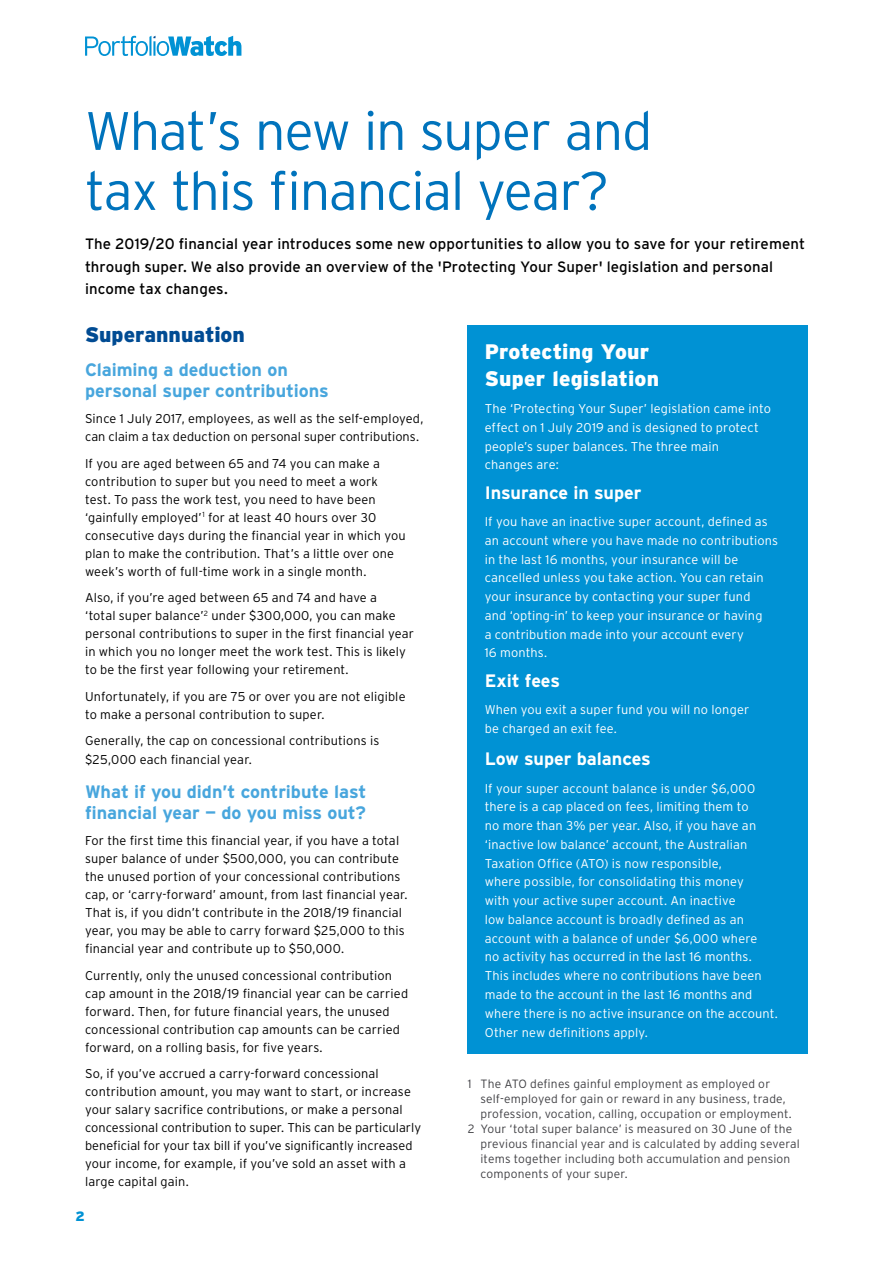
<style>
.page{position:relative;width:893px;height:1263px;background:#fff}
.page>*{position:absolute;margin:0;border:0;box-sizing:border-box;transform-origin:0 0}
.t1{font:300 54px/60px "Interstate";letter-spacing:-.03em;color:#0073bc}
.t2{font:900 21px/27px "Interstate";letter-spacing:.005em;color:#fff}
.t3{font:900 21px "Interstate";color:#004b93}
.t4{font:700 18px/21px "Interstate";letter-spacing:-.005em;color:#48a6dd}
.t5{font:700 18px "Interstate";letter-spacing:-.005em;color:#fff}
.t6{font:15px/22.5px "Interstate";letter-spacing:.005em;color:#000}
.t7{font:900 13.5px "Interstate";color:#0092d4}
.t8{font:300 12.75px/18px "Interstate";letter-spacing:.01em;color:#000}
.t9{font:300 12.75px/18.8px "Interstate";letter-spacing:.01em;color:#fff}
.t10{font:300 12px "Interstate";letter-spacing:.015em;color:#414145}
</style>
<div class="page">
<div style="left:468px;top:325px;width:340px;height:728px;background:#0092d4"></div>
<svg style="left:85px;top:36px;width:156px;height:20px"></svg>
<h1 class="t1" style="left:85px;top:100px;width:569px">What’s new in super and tax this financial year?</h1>
<p class="t6" style="left:85px;top:233px;width:721px">The 2019/20 financial year introduces some new opportunities to allow you to save for your retirement through super. We also provide an overview of the 'Protecting Your Super' legislation and personal income tax changes.</p>
<h2 class="t3" style="left:85px;top:322px;width:161px">Superannuation</h2>
<h3 class="t4" style="left:85px;top:359px;width:245px">Claiming a deduction on personal super contributions</h3>
<p class="t8" style="left:85px;top:409px;width:340px">Since 1 July 2017, employees, as well as the self-employed, can claim a tax deduction on personal super contributions.</p>
<p class="t8" style="left:85px;top:454px;width:322px">If you are aged between 65 and 74 you can make a contribution to super but you need to meet a work test. To pass the work test, you need to have been ‘gainfully employed’<sup>1</sup> for at least 40 hours over 30 consecutive days during the financial year in which you plan to make the contribution. That’s a little over one week’s worth of full-time work in a single month.</p>
<p class="t8" style="left:85px;top:588px;width:330px">Also, if you’re aged between 65 and 74 and have a<br>‘total super balance’<sup>2</sup> under $300,000, you can make personal contributions to super in the first financial year in which you no longer meet the work test. This is likely to be the first year following your retirement.</p>
<p class="t8" style="left:85px;top:687px;width:322px">Unfortunately, if you are 75 or over you are not eligible to make a personal contribution to super.</p>
<p class="t8" style="left:85px;top:731px;width:296px;line-height:18.8px">Generally, the cap on concessional contributions is $25,000 each financial year.</p>
<h3 class="t4" style="left:85px;top:781px;width:283px">What if you didn’t contribute last financial year — do you miss out?</h3>
<p class="t8" style="left:85px;top:831px;width:324px">For the first time this financial year, if you have a total super balance of under $500,000, you can contribute the unused portion of your concessional contributions cap, or ‘carry-forward’ amount, from last financial year.<br>That is, if you didn’t contribute in the 2018/19 financial year, you may be able to carry forward $25,000 to this financial year and contribute up to $50,000.</p>
<p class="t8" style="left:85px;top:966px;width:325px">Currently, only the unused concessional contribution cap amount in the 2018/19 financial year can be carried forward. Then, for future financial years, the unused concessional contribution cap amounts can be carried forward, on a rolling basis, for five years.</p>
<p class="t8" style="left:85px;top:1064px;width:338px">So, if you’ve accrued a carry-forward concessional contribution amount, you may want to start, or increase your salary sacrifice contributions, or make a personal concessional contribution to super. This can be particularly beneficial for your tax bill if you’ve significantly increased your income, for example, if you’ve sold an asset with a large capital gain.</p>
<p class="t10" style="left:468px;top:1077px;width:304px">1 The ATO defines gainful employment as employed or</p>
<h2 class="t2" style="left:485px;top:338px;width:176px">Protecting Your<br>Super legislation</h2>
<p class="t9" style="left:485px;top:399px;width:288px">The ‘Protecting Your Super’ legislation came into effect on 1 July 2019 and is designed to protect people’s super balances. The three main<br>changes are:</p>
<h3 class="t5" style="left:485px;top:482px;width:158px">Insurance in super</h3>
<p class="t9" style="left:485px;top:512px;width:295px">If you have an inactive super account, defined as an account where you have made no contributions in the last 16 months, your insurance will be cancelled unless you take action. You can retain your insurance by contacting your super fund<br>and ‘opting-in’ to keep your insurance or having<br>a contribution made into your account every<br>16 months.</p>
<h3 class="t5" style="left:485px;top:670px;width:77px">Exit fees</h3>
<p class="t9" style="left:485px;top:700px;width:266px">When you exit a super fund you will no longer be charged an exit fee.</p>
<h3 class="t5" style="left:485px;top:749px;width:168px">Low super balances</h3>
<p class="t9" style="left:485px;top:779px;width:294px">If your super account balance is under $6,000 there is a cap placed on fees, limiting them to<br>no more than 3% per year. Also, if you have an ‘inactive low balance’ account, the Australian Taxation Office (ATO) is now responsible,<br>where possible, for consolidating this money<br>with your active super account. An inactive<br>low balance account is broadly defined as an account with a balance of under $6,000 where<br>no activity has occurred in the last 16 months.<br>This includes where no contributions have been made to the account in the last 16 months and where there is no active insurance on the account.<br>Other new definitions apply.</p>
<p class="t10" style="left:480px;top:1092px;width:307px">self-employed for gain or reward in any business, trade,</p>
<p class="t10" style="left:480px;top:1107px;width:313px">profession, vocation, calling, occupation or employment.</p>
<p class="t10" style="left:468px;top:1122px;width:326px">2 Your ‘total super balance’ is measured on 30 June of the</p>
<p class="t10" style="left:480px;top:1137px;width:321px">previous financial year and is calculated by adding several</p>
<p class="t10" style="left:480px;top:1152px;width:311px">items together including both accumulation and pension</p>
<p class="t10" style="left:480px;top:1167px;width:149px">components of your super.</p>
<p class="t7" style="left:76px;top:1208px;width:11px">2</p>
</div>
